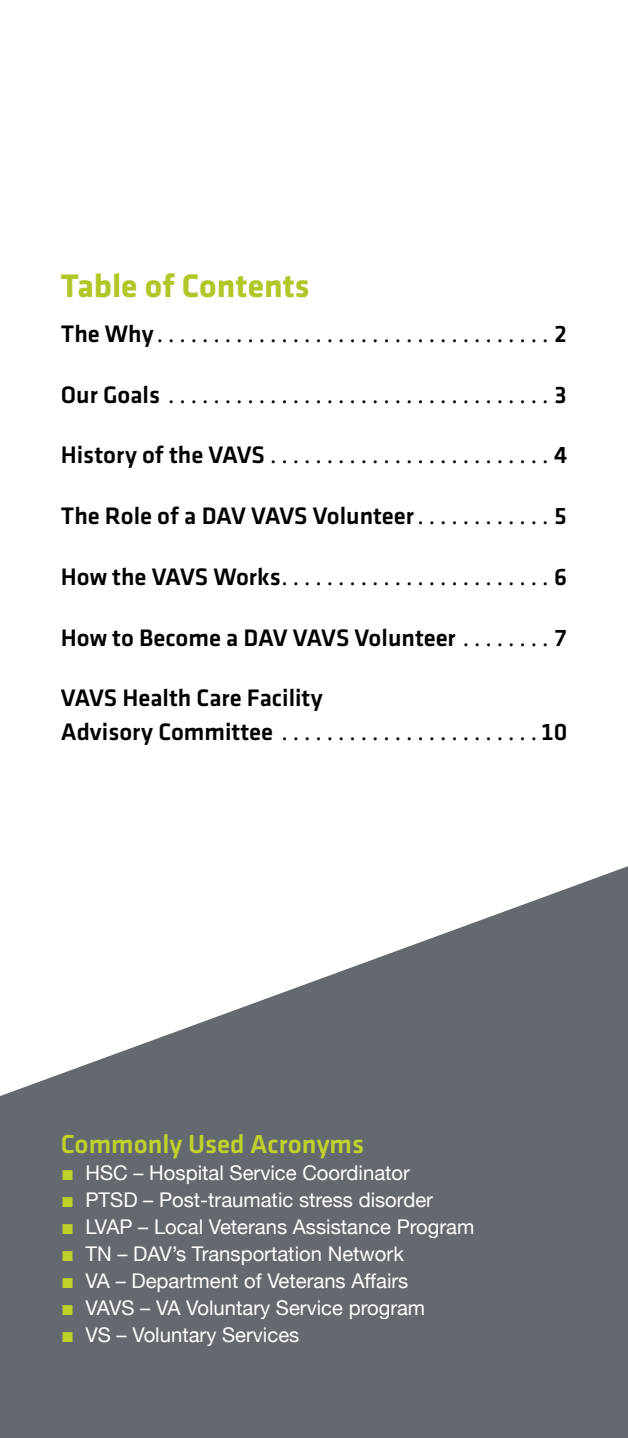
<style>
.page{position:relative;width:628px;height:1438px;background:#fff}
.page>*{position:absolute;margin:0;border:0;box-sizing:border-box;transform-origin:0 0}
.t1{font:700 33.75px "Klavika";color:#b3c628}
.t2{font:500 27px "Klavika";color:#bfd22b}
.t3{font:500 24.75px "Minion Pro";color:#000}
.t4{font:500 24.75px "Klavika";color:#000}
.t5{font:20.25px/27px "Helvetica Neue";color:#fff}
.s1{font-family:"Klavika"}
.s2{font-family:"Minion Pro"}
.s3{font-family:"Klavika";font-weight:300;color:#bfd22b}
</style>
<div class="page">
<svg style="left:0;top:866px;width:628px;height:572px;fill:#64696f"></svg>
<h1 class="t1" style="left:61px;top:261px;width:250px">Table of Contents</h1>
<p class="t3" style="left:61px;top:317px;width:508px"><span class="s1">The Why</span> . . . . . . . . . . . . . . . . . . . . . . . . . . . . . . . . . . . <span class="s1">2</span></p>
<p class="t3" style="left:61px;top:378px;width:508px"><span class="s1">Our Goals</span> . . . . . . . . . . . . . . . . . . . . . . . . . . . . . . . . . . <span class="s1">3</span></p>
<p class="t3" style="left:61px;top:439px;width:508px"><span class="s1">History of the VAVS</span>.........................<span class="s1">4</span></p>
<p class="t4" style="left:61px;top:499px;width:508px">The Role of a DAV VAVS Volunteer <span class="s2">. . . . . . . . . . . .</span> 5</p>
<p class="t3" style="left:61px;top:560px;width:508px"><span class="s1">How the VAVS Works</span> . . . . . . . . . . . . . . . . . . . . . . . . <span class="s1">6</span></p>
<p class="t4" style="left:61px;top:621px;width:508px">How to Become a DAV VAVS Volunteer <span class="s2">. . . . . . . .</span> 7</p>
<p class="t4" style="left:61px;top:681px;width:263px">VAVS Health Care Facility</p>
<p class="t3" style="left:61px;top:715px;width:508px"><span class="s1">Advisory Committee</span> . . . . . . . . . . . . . . . . . . . . . . <span class="s1">10</span></p>
<h2 class="t2" style="left:61px;top:1125px;width:305px">Commonly Used Acronyms</h2>
<p class="t5" style="left:61px;top:1160px;width:415px"><span class="s3">́</span> HSC – Hospital Service Coordinator<br><span class="s3">́</span> PTSD – Post-traumatic stress disorder<br><span class="s3">́</span> LVAP – Local Veterans Assistance Program <span class="s3">́</span> TN – DAV’s Transportation Network<br><span class="s3">́</span> VA – Department of Veterans Affairs<br><span class="s3">́</span> VAVS – VA Voluntary Service program<br><span class="s3">́</span> VS – Voluntary Services</p>
</div>
